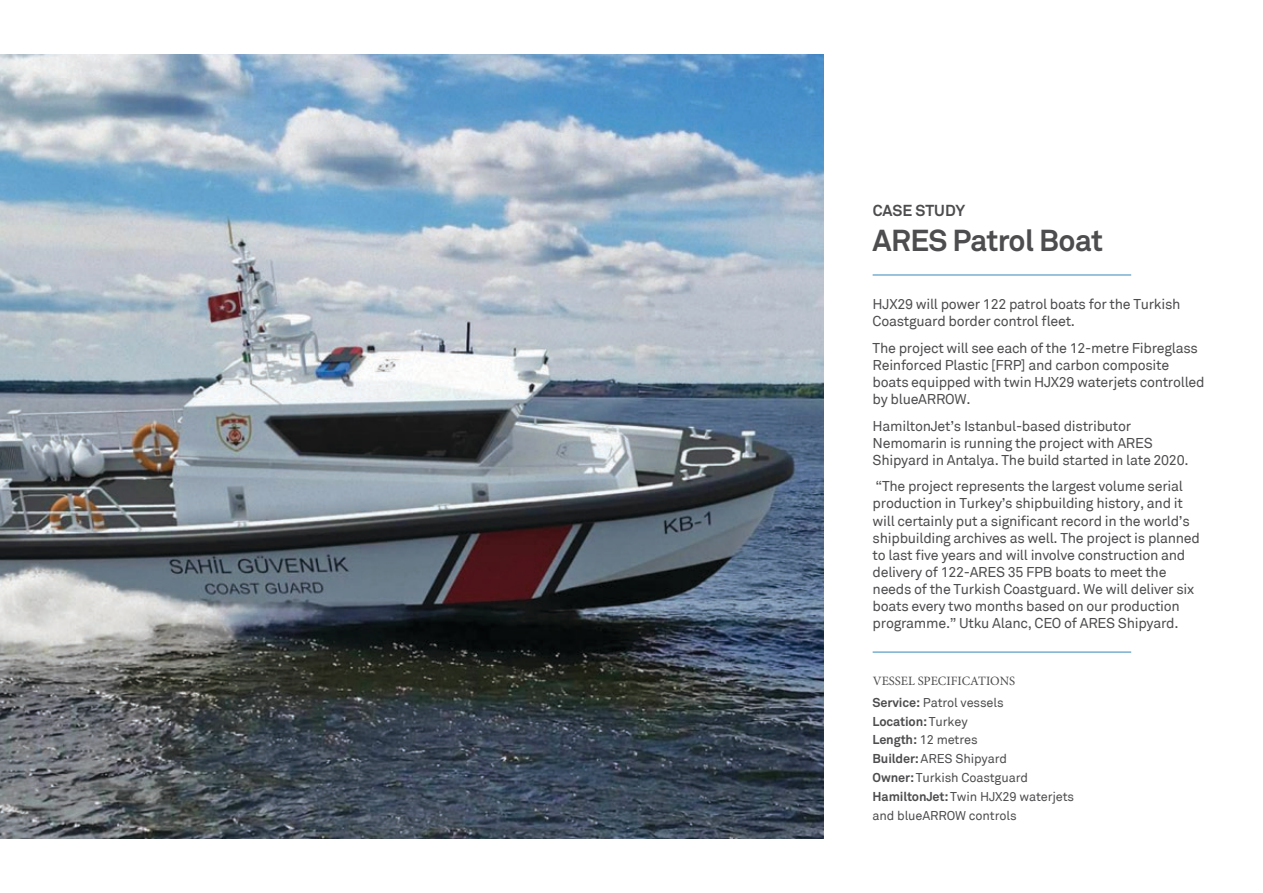
<style>
.page{position:relative;width:1263px;height:893px;background:#fff}
.page>*{position:absolute;margin:0;border:0;box-sizing:border-box;transform-origin:0 0}
.t1{font:700 30px "Akkurat";letter-spacing:-.02em;color:#4d4d4f}
.t2{font:700 15.75px "Akkurat";color:#4d4d4f}
.t3{font:14.25px/17.1px "Akkurat";letter-spacing:-.02em;color:#4d4d4f}
.t4{font:12.75px/18.8px "Akkurat";letter-spacing:-.01em;color:#4d4d4f}
.t5{font:12.75px "Minion Pro";color:#4d4d4f}
.s1{font-weight:700}
</style>
<div class="page">
<img style="left:0;top:54px;width:824px;height:785px">
<hr style="left:873px;top:274px;width:258px;height:2px;background:#4b95c2">
<hr style="left:873px;top:651px;width:258px;height:2px;background:#4b95c2">
<p class="t2" style="left:873px;top:201px;width:94px">CASE STUDY</p>
<h1 class="t1" style="left:873px;top:221px;width:232px">ARES Patrol Boat</h1>
<p class="t3" style="left:873px;top:296px;width:309px">HJX29 will power 122 patrol boats for the Turkish<br>Coastguard border control fleet.</p>
<p class="t3" style="left:873px;top:340px;width:333px">The project will see each of the 12-metre Fibreglass Reinforced Plastic [FRP] and carbon composite boats equipped with twin HJX29 waterjets controlled by blueARROW.</p>
<p class="t3" style="left:873px;top:417px;width:317px">HamiltonJet’s Istanbul-based distributor<br>Nemomarin is running the project with ARES<br>Shipyard in Antalya. The build started in late 2020.</p>
<p class="t3" style="left:873px;top:478px;width:329px">“The project represents the largest volume serial production in Turkey’s shipbuilding history, and it will certainly put a significant record in the world’s shipbuilding archives as well. The project is planned to last five years and will involve construction and delivery of 122-ARES 35 FPB boats to meet the needs of the Turkish Coastguard. We will deliver six boats every two months based on our production programme.” Utku Alanc, CEO of ARES Shipyard.</p>
<p class="t5" style="left:873px;top:673px;width:144px">VESSEL SPECIFICATIONS</p>
<p class="t4" style="left:873px;top:693px;width:203px"><span class="s1">Service:</span> Patrol vessels<br><span class="s1">Location:</span> Turkey<br><span class="s1">Length:</span> 12 metres<br><span class="s1">Builder:</span> ARES Shipyard<br><span class="s1">Owner:</span> Turkish Coastguard<br><span class="s1">HamiltonJet:</span> Twin HJX29 waterjets and blueARROW controls</p>
</div>
